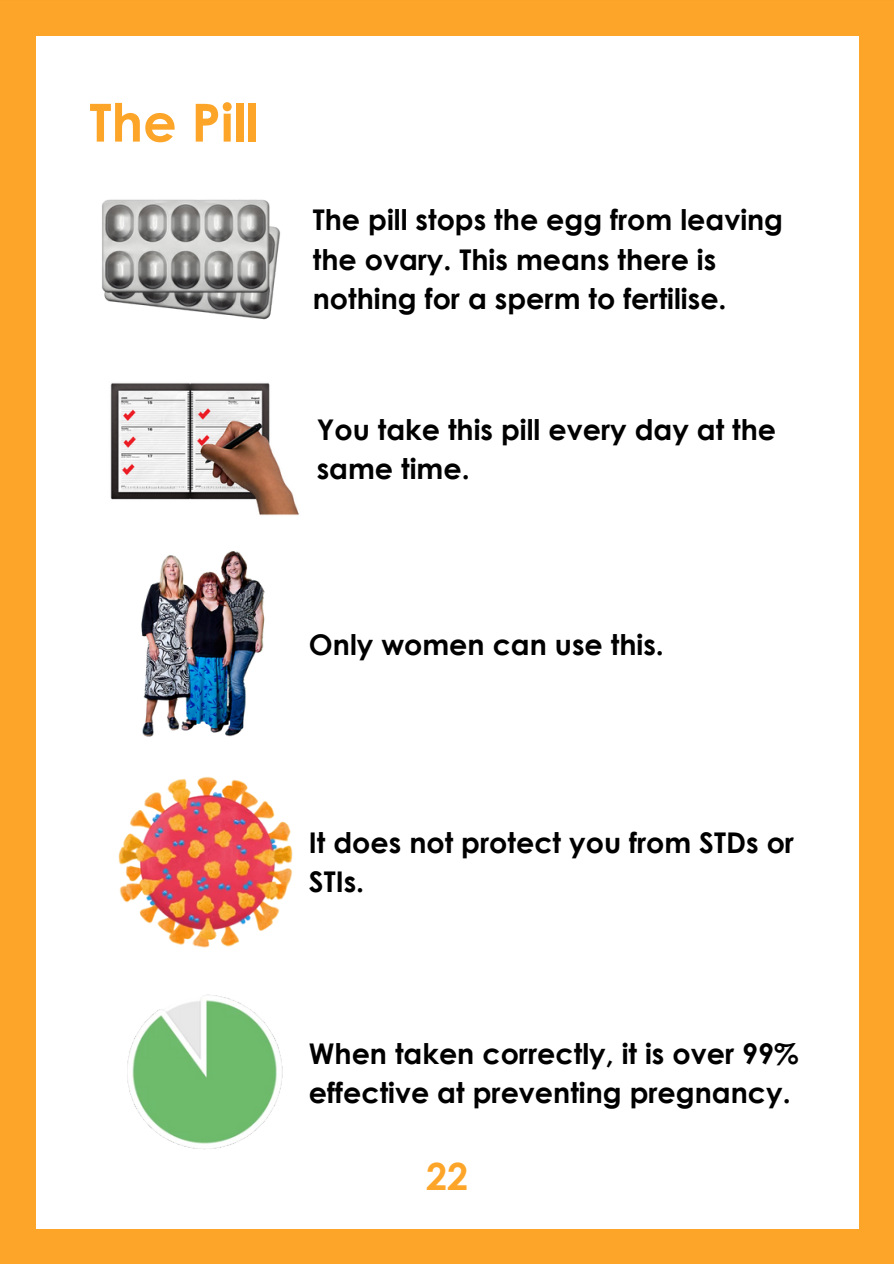
<style>
.page{position:relative;width:894px;height:1264px;background:#fff}
.page>*{position:absolute;margin:0;border:0;box-sizing:border-box;transform-origin:0 0}
.t1{font:700 52.5px "Century Gothic";color:#fca529}
.t2{font:700 37.5px "Century Gothic";color:#fca529}
.t3{font:700 28.5px/39.5px "Century Gothic";color:#000}
</style>
<div class="page">
<div style="left:0;top:0;width:893px;height:1263px;background:#fca529"></div>
<div style="left:36px;top:36px;width:822px;height:1192px;background:#fff"></div>
<img style="left:110px;top:383px;width:189px;height:354px">
<img style="left:127px;top:994px;width:156px;height:156px">
<img style="left:102px;top:199px;width:179px;height:121px">
<img style="left:118px;top:776px;width:175px;height:172px">
<h1 class="t1" style="left:89px;top:89px;width:171px">The Pill</h1>
<p class="t3" style="left:313px;top:199px;width:471px">The pill stops the egg from leaving the ovary. This means there is nothing for a sperm to fertilise.</p>
<p class="t3" style="left:316px;top:409px;width:461px">You take this pill every day at the same time.</p>
<p class="t3" style="left:309px;top:624px;width:356px">Only women can use this.</p>
<p class="t3" style="left:309px;top:822px;width:486px">It does not protect you from STDs or<br>STIs.</p>
<p class="t3" style="left:309px;top:1032px;width:491px">When taken correctly, it is over 99% effective at preventing pregnancy.</p>
<h2 class="t2" style="left:426px;top:1151px;width:44px">22</h2>
</div>
